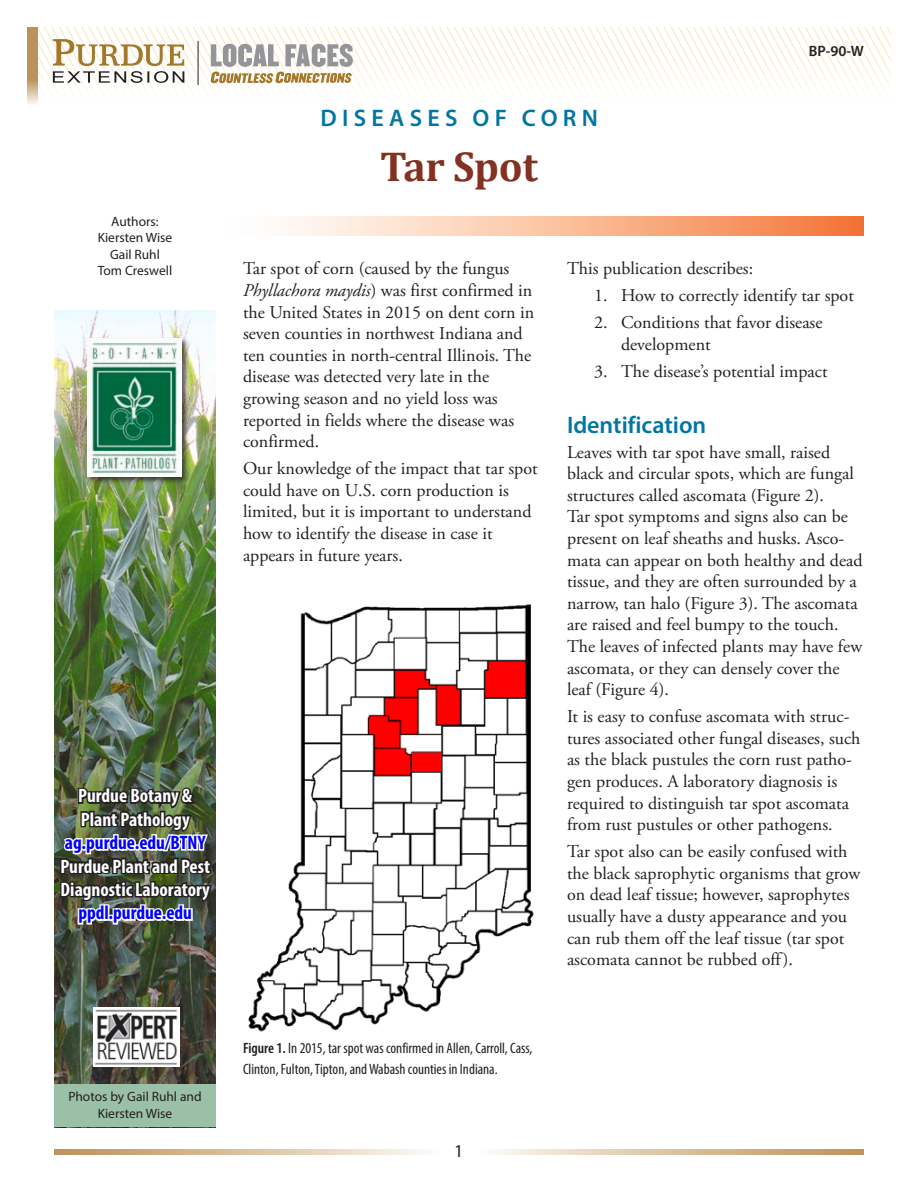
<style>
.page{position:relative;width:918px;height:1188px;background:#fff}
.page>*{position:absolute;margin:0;border:0;box-sizing:border-box;transform-origin:0 0}
.Corn_Headline_1{font:700 42px "Cambria";letter-spacing:-.01em;color:#833121}
.Subhead_1{font:600 24px "Myriad Pro";color:#0076a3}
.Subhead_1-2{font:600 24px "Myriad Pro";letter-spacing:.22em;color:#0076a3}
.t1{font:700 condensed 19.5px/23.4px "Myriad Pro";color:#fff}
.t2{font:700 condensed 19.5px "Myriad Pro";color:#00f}
.Body_Text{font:18px/21.6px "Adobe Garamond Pro";color:#231f20}
.t3{font:18px "Myriad Pro";color:#231f20}
.Captions{font:condensed 15px/21px "Myriad Pro";color:#231f20}
.t4{font:600 15px "Myriad Pro";color:#231f20}
.t5{font:13.5px/16.2px "Myriad Pro";color:#231f20;text-align:center}
.s1{font-style:italic}
.s2{font-weight:600}
</style>
<div class="page">
<svg style="left:54px;top:1150px;width:370px;height:5px;background:#dac2a0"></svg>
<svg style="left:495px;top:1150px;width:369px;height:5px;background:#dbc2a0"></svg>
<svg style="left:38px;top:27px;width:853px;height:68px"></svg>
<svg style="left:210px;top:44px;width:143px;height:39px"></svg>
<svg style="left:53px;top:39px;width:131px;height:44px"></svg>
<hr style="left:198px;top:41px;width:1px;height:44px;background:#231f20">
<img style="left:54px;top:310px;width:162px;height:774px">
<img style="left:94px;top:1007px;width:85px;height:59px">
<div style="left:216px;top:216px;width:648px;height:19px;background:linear-gradient(to right,#fff,#f47839)"></div>
<div style="left:86px;top:337px;width:103px;height:147px;background:#231f20;opacity:.75"></div>
<img style="left:87px;top:338px;width:94px;height:139px">
<svg style="left:27px;top:27px;width:11px;height:77px"></svg>
<div style="left:54px;top:1084px;width:162px;height:43px;background:#9bc0a8"></div>
<img style="left:248px;top:604px;width:286px;height:428px">
<img style="left:58px;top:754px;width:156px;height:219px">
<p class="Subhead_1-2" style="left:320px;top:103px;width:279px">DISEASES OF CORN</p>
<p class="Corn_Headline_1" style="left:380px;top:137px;width:159px">Tar Spot</p>
<p class="t4" style="left:809px;top:42px;width:57px">BP-90-W</p>
<p class="t5" style="left:111px;top:213px;width:49px">Authors:</p>
<p class="t5" style="left:98px;top:229px;width:76px">Kiersten Wise</p>
<p class="t5" style="left:110px;top:246px;width:51px">Gail Ruhl</p>
<p class="t5" style="left:98px;top:262px;width:76px">Tom Creswell</p>
<p class="Body_Text" style="left:243px;top:259px;width:293px">Tar spot of corn (caused by the fungus <span class="s1">Phyllachora maydis</span>) was first confirmed in the United States in 2015 on dent corn in seven counties in northwest Indiana and ten counties in north-central Illinois. The disease was detected very late in the growing season and no yield loss was reported in fields where the disease was confirmed.</p>
<p class="Body_Text" style="left:243px;top:458px;width:296px">Our knowledge of the impact that tar spot could have on U.S. corn production is limited, but it is important to understand how to identify the disease in case it appears in future years.</p>
<p class="t1" style="left:78px;top:784px;width:116px">Purdue Botany &amp;<br>Plant Pathology</p>
<p class="t2" style="left:65px;top:830px;width:142px">ag.purdue.edu/BTNY</p>
<p class="t1" style="left:60px;top:854px;width:151px">Purdue Plant and Pest<br>Diagnostic Laboratory</p>
<p class="t2" style="left:78px;top:901px;width:115px">ppdl.purdue.edu</p>
<p class="Body_Text" style="left:567px;top:259px;width:188px">This publication describes:</p>
<p class="Body_Text" style="left:594px;top:286px;width:261px">1. How to correctly identify tar spot</p>
<p class="Body_Text" style="left:621px;top:313px;width:203px;text-indent:-27px">2. Conditions that favor disease development</p>
<p class="Body_Text" style="left:594px;top:361px;width:235px">3. The disease’s potential impact</p>
<p class="Subhead_1" style="left:567px;top:409px;width:141px">Identification</p>
<p class="Body_Text" style="left:567px;top:442px;width:297px">Leaves with tar spot have small, raised black and circular spots, which are fungal structures called ascomata (Figure 2).<br>Tar spot symptoms and signs also can be present on leaf sheaths and husks. Asco&shy;mata can appear on both healthy and dead tissue, and they are often surrounded by a narrow, tan halo (Figure 3). The ascomata are raised and feel bumpy to the touch.<br>The leaves of infected plants may have few ascomata, or they can densely cover the leaf (Figure 4).</p>
<p class="Body_Text" style="left:567px;top:706px;width:295px">It is easy to confuse ascomata with struc&shy;tures associated other fungal diseases, such as the black pustules the corn rust patho&shy;gen produces. A laboratory diagnosis is required to distinguish tar spot ascomata from rust pustules or other pathogens.</p>
<p class="Body_Text" style="left:567px;top:841px;width:295px">Tar spot also can be easily confused with the black saprophytic organisms that grow on dead leaf tissue; however, saprophytes usually have a dusty appearance and you can rub them off the leaf tissue (tar spot ascomata cannot be rubbed off).</p>
<p class="t5" style="left:68px;top:1089px;width:135px">Photos by Gail Ruhl and<br>Kiersten Wise</p>
<p class="Captions" style="left:243px;top:1037px;width:291px"><span class="s2">Figure 1.</span> In 2015, tar spot was confirmed in Allen, Carroll, Cass,<br>Clinton, Fulton, Tipton, and Wabash counties in Indiana.</p>
<p class="t3" style="left:454px;top:1140px;width:11px">1</p>
</div>
